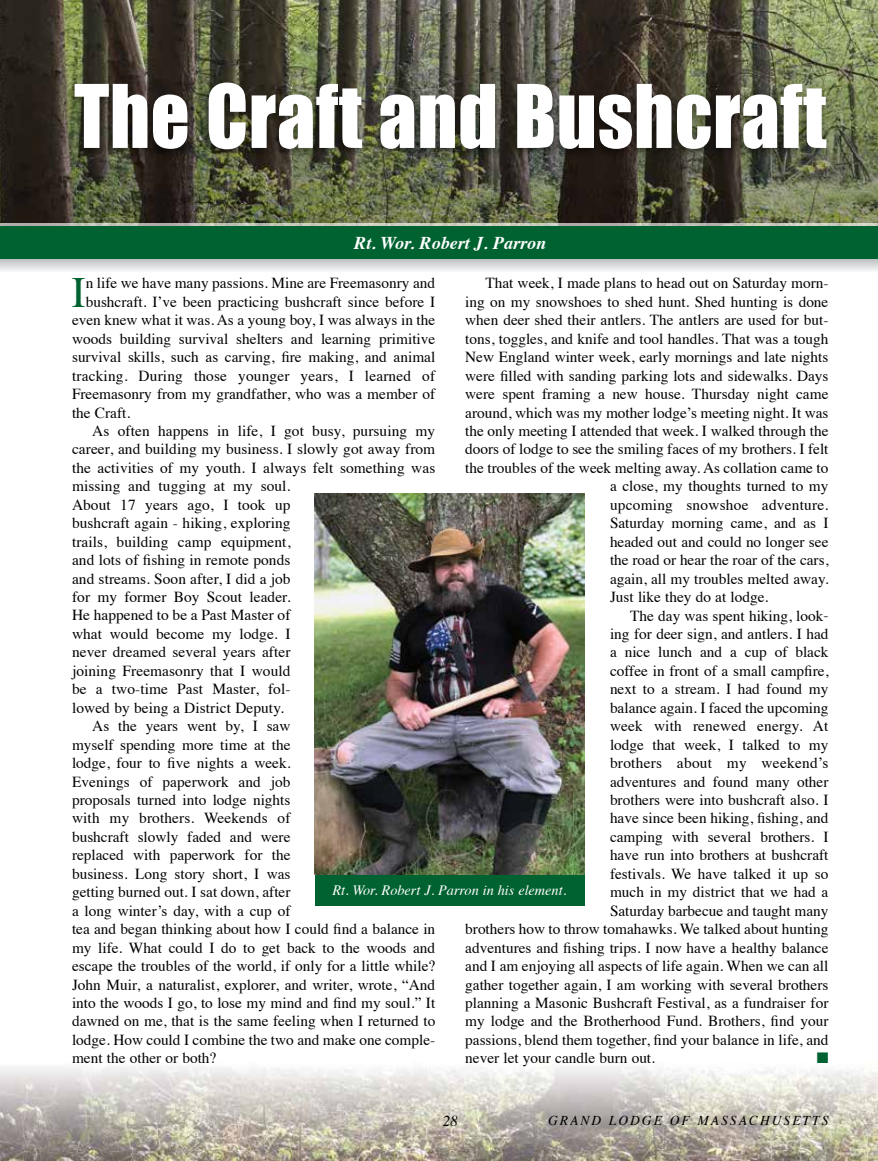
<style>
.page{position:relative;width:878px;height:1161px;background:#fff}
.page>*{position:absolute;margin:0;border:0;box-sizing:border-box;transform-origin:0 0}
.t1{font:81px "Impact";letter-spacing:.01em;color:#fff;scale:.94 1}
.t2{font:43.2px "Times";color:#006231}
.t3{font:italic 700 18px "Times";color:#fff}
.t4{font:15.3px "Times";color:#000}
.t5{font:15.3px "Times";letter-spacing:.02em;color:#000}
.t6{font:15.3px "Zapf Dingbats ITC";color:#006231}
.t7{font:italic 15px "Times";color:#000}
.t8{font:italic 14.25px "Times";color:#fff}
.t9{font:italic 13.5px "Times";letter-spacing:.15em;color:#000}
</style>
<div class="page">
<img style="left:0;top:1066px;width:878px;height:95px">
<img style="left:0;top:0;width:878px;height:223px">
<svg style="left:0;top:259px;width:878px;height:12px;background:#d8d9da"></svg>
<svg style="left:0;top:223px;width:878px;height:4px;background:#91aa96"></svg>
<div style="left:0;top:227px;width:878px;height:32px;background:#006231"></div>
<div style="left:64px;top:78px;width:769px;height:84px;background:#000;opacity:.5"></div>
<div style="left:315px;top:875px;width:269px;height:30px;background:#006231"></div>
<img style="left:315px;top:494px;width:269px;height:381px">
<h1 class="t1" style="left:74px;top:53px;width:801px">The Craft and Bushcraft</h1>
<p class="t3" style="left:354px;top:226px;width:193px">Rt. Wor. Robert J. Parron</p>
<h2 class="t2" style="left:71px;top:252px;width:16px">I</h2>
<p class="t4" style="left:86px;top:269px;width:351px">n life we have many passions. Mine are Freemasonry and</p>
<p class="t4" style="left:485px;top:269px;width:344px">That week, I made plans to head out on Saturday morn-</p>
<p class="t4" style="left:465px;top:287px;width:364px">ing on my snowshoes to shed hunt. Shed hunting is done</p>
<p class="t4" style="left:465px;top:306px;width:365px">when deer shed their antlers. The antlers are used for but-</p>
<p class="t4" style="left:465px;top:324px;width:365px">tons, toggles, and knife and tool handles. That was a tough</p>
<p class="t4" style="left:465px;top:343px;width:365px">New England winter week, early mornings and late nights</p>
<p class="t4" style="left:465px;top:361px;width:365px">were filled with sanding parking lots and sidewalks. Days</p>
<p class="t4" style="left:465px;top:380px;width:365px">were spent framing a new house. Thursday night came</p>
<p class="t4" style="left:465px;top:398px;width:365px">around, which was my mother lodge’s meeting night. It was</p>
<p class="t4" style="left:465px;top:417px;width:365px">the only meeting I attended that week. I walked through the</p>
<p class="t4" style="left:465px;top:435px;width:365px">doors of lodge to see the smiling faces of my brothers. I felt</p>
<p class="t4" style="left:465px;top:453px;width:365px">the troubles of the week melting away. As collation came to</p>
<p class="t4" style="left:610px;top:472px;width:220px">a close, my thoughts turned to my</p>
<p class="t4" style="left:610px;top:490px;width:220px">upcoming snowshoe adventure.</p>
<p class="t4" style="left:610px;top:509px;width:220px">Saturday morning came, and as I</p>
<p class="t4" style="left:610px;top:527px;width:220px">headed out and could no longer see</p>
<p class="t4" style="left:610px;top:546px;width:220px">the road or hear the roar of the cars,</p>
<p class="t4" style="left:610px;top:564px;width:220px">again, all my troubles melted away.</p>
<p class="t4" style="left:610px;top:583px;width:160px">Just like they do at lodge.</p>
<p class="t4" style="left:630px;top:601px;width:200px">The day was spent hiking, look-</p>
<p class="t4" style="left:610px;top:619px;width:220px">ing for deer sign, and antlers. I had</p>
<p class="t4" style="left:610px;top:638px;width:220px">a nice lunch and a cup of black</p>
<p class="t4" style="left:610px;top:656px;width:220px">coffee in front of a small campfire,</p>
<p class="t4" style="left:610px;top:675px;width:220px">next to a stream. I had found my</p>
<p class="t4" style="left:610px;top:693px;width:220px">balance again. I faced the upcoming</p>
<p class="t4" style="left:610px;top:712px;width:220px">week with renewed energy. At</p>
<p class="t4" style="left:610px;top:730px;width:220px">lodge that week, I talked to my</p>
<p class="t5" style="left:610px;top:749px;width:220px">brothers about my weekend’s</p>
<p class="t4" style="left:610px;top:767px;width:220px">adventures and found many other</p>
<p class="t4" style="left:610px;top:786px;width:220px">brothers were into bushcraft also. I</p>
<p class="t4" style="left:610px;top:804px;width:220px">have since been hiking, fishing, and</p>
<p class="t4" style="left:610px;top:822px;width:220px">camping with several brothers. I</p>
<p class="t4" style="left:610px;top:841px;width:220px">have run into brothers at bushcraft</p>
<p class="t4" style="left:610px;top:859px;width:220px">festivals. We have talked it up so</p>
<p class="t4" style="left:610px;top:878px;width:220px">much in my district that we had a</p>
<p class="t4" style="left:610px;top:896px;width:220px">Saturday barbecue and taught many</p>
<p class="t4" style="left:465px;top:915px;width:365px">brothers how to throw tomahawks. We talked about hunting</p>
<p class="t4" style="left:465px;top:933px;width:365px">adventures and fishing trips. I now have a healthy balance</p>
<p class="t4" style="left:465px;top:952px;width:365px">and I am enjoying all aspects of life again. When we can all</p>
<p class="t4" style="left:465px;top:970px;width:365px">gather together again, I am working with several brothers</p>
<p class="t4" style="left:465px;top:989px;width:365px">planning a Masonic Bushcraft Festival, as a fundraiser for</p>
<p class="t4" style="left:465px;top:1007px;width:365px">my lodge and the Brotherhood Fund. Brothers, find your</p>
<p class="t4" style="left:465px;top:1025px;width:365px">passions, blend them together, find your balance in life, and</p>
<p class="t4" style="left:465px;top:1044px;width:191px">never let your candle burn out.</p>
<p class="t6" style="left:816px;top:1051px;width:13px">■</p>
<p class="t4" style="left:86px;top:287px;width:351px">bushcraft. I’ve been practicing bushcraft since before I</p>
<p class="t4" style="left:72px;top:306px;width:365px">even knew what it was. As a young boy, I was always in the</p>
<p class="t4" style="left:72px;top:324px;width:365px">woods building survival shelters and learning primitive</p>
<p class="t4" style="left:72px;top:343px;width:365px">survival skills, such as carving, fire making, and animal</p>
<p class="t4" style="left:72px;top:361px;width:364px">tracking. During those younger years, I learned of</p>
<p class="t4" style="left:72px;top:380px;width:364px">Freemasonry from my grandfather, who was a member of</p>
<p class="t4" style="left:72px;top:398px;width:60px">the Craft.</p>
<p class="t4" style="left:92px;top:417px;width:344px">As often happens in life, I got busy, pursuing my</p>
<p class="t4" style="left:72px;top:435px;width:365px">career, and building my business. I slowly got away from</p>
<p class="t4" style="left:72px;top:453px;width:365px">the activities of my youth. I always felt something was</p>
<p class="t4" style="left:72px;top:472px;width:220px">missing and tugging at my soul.</p>
<p class="t4" style="left:72px;top:490px;width:220px">About 17 years ago, I took up</p>
<p class="t4" style="left:72px;top:509px;width:220px">bushcraft again - hiking, exploring</p>
<p class="t4" style="left:72px;top:527px;width:220px">trails, building camp equipment,</p>
<p class="t4" style="left:72px;top:546px;width:220px">and lots of fishing in remote ponds</p>
<p class="t4" style="left:72px;top:564px;width:220px">and streams. Soon after, I did a job</p>
<p class="t4" style="left:72px;top:583px;width:220px">for my former Boy Scout leader.</p>
<p class="t4" style="left:72px;top:601px;width:220px">He happened to be a Past Master of</p>
<p class="t4" style="left:72px;top:619px;width:220px">what would become my lodge. I</p>
<p class="t4" style="left:72px;top:638px;width:220px">never dreamed several years after</p>
<p class="t4" style="left:72px;top:656px;width:220px">joining Freemasonry that I would</p>
<p class="t4" style="left:72px;top:675px;width:220px">be a two-time Past Master, fol-</p>
<p class="t4" style="left:72px;top:693px;width:213px">lowed by being a District Deputy.</p>
<p class="t4" style="left:92px;top:712px;width:200px">As the years went by, I saw</p>
<p class="t4" style="left:72px;top:730px;width:220px">myself spending more time at the</p>
<p class="t4" style="left:72px;top:749px;width:220px">lodge, four to five nights a week.</p>
<p class="t4" style="left:72px;top:767px;width:220px">Evenings of paperwork and job</p>
<p class="t4" style="left:72px;top:786px;width:220px">proposals turned into lodge nights</p>
<p class="t4" style="left:72px;top:804px;width:220px">with my brothers. Weekends of</p>
<p class="t4" style="left:72px;top:822px;width:220px">bushcraft slowly faded and were</p>
<p class="t4" style="left:72px;top:841px;width:220px">replaced with paperwork for the</p>
<p class="t4" style="left:72px;top:859px;width:220px">business. Long story short, I was</p>
<p class="t4" style="left:72px;top:878px;width:220px">getting burned out. I sat down, after</p>
<p class="t4" style="left:72px;top:896px;width:220px">a long winter’s day, with a cup of</p>
<p class="t4" style="left:72px;top:915px;width:365px">tea and began thinking about how I could find a balance in</p>
<p class="t4" style="left:72px;top:933px;width:365px">my life. What could I do to get back to the woods and</p>
<p class="t4" style="left:72px;top:952px;width:365px">escape the troubles of the world, if only for a little while?</p>
<p class="t4" style="left:72px;top:970px;width:365px">John Muir, a naturalist, explorer, and writer, wrote, “And</p>
<p class="t4" style="left:72px;top:989px;width:365px">into the woods I go, to lose my mind and find my soul.” It</p>
<p class="t4" style="left:72px;top:1007px;width:365px">dawned on me, that is the same feeling when I returned to</p>
<p class="t4" style="left:72px;top:1025px;width:365px">lodge. How could I combine the two and make one comple-</p>
<p class="t4" style="left:72px;top:1044px;width:146px">ment the other or both?</p>
<p class="t8" style="left:332px;top:878px;width:235px">Rt. Wor. Robert J. Parron in his element.</p>
<p class="t7" style="left:442px;top:1108px;width:16px">28</p>
<p class="t9" style="left:548px;top:1109px;width:282px">GRAND LODGE OF MASSACHUSETTS</p>
</div>
